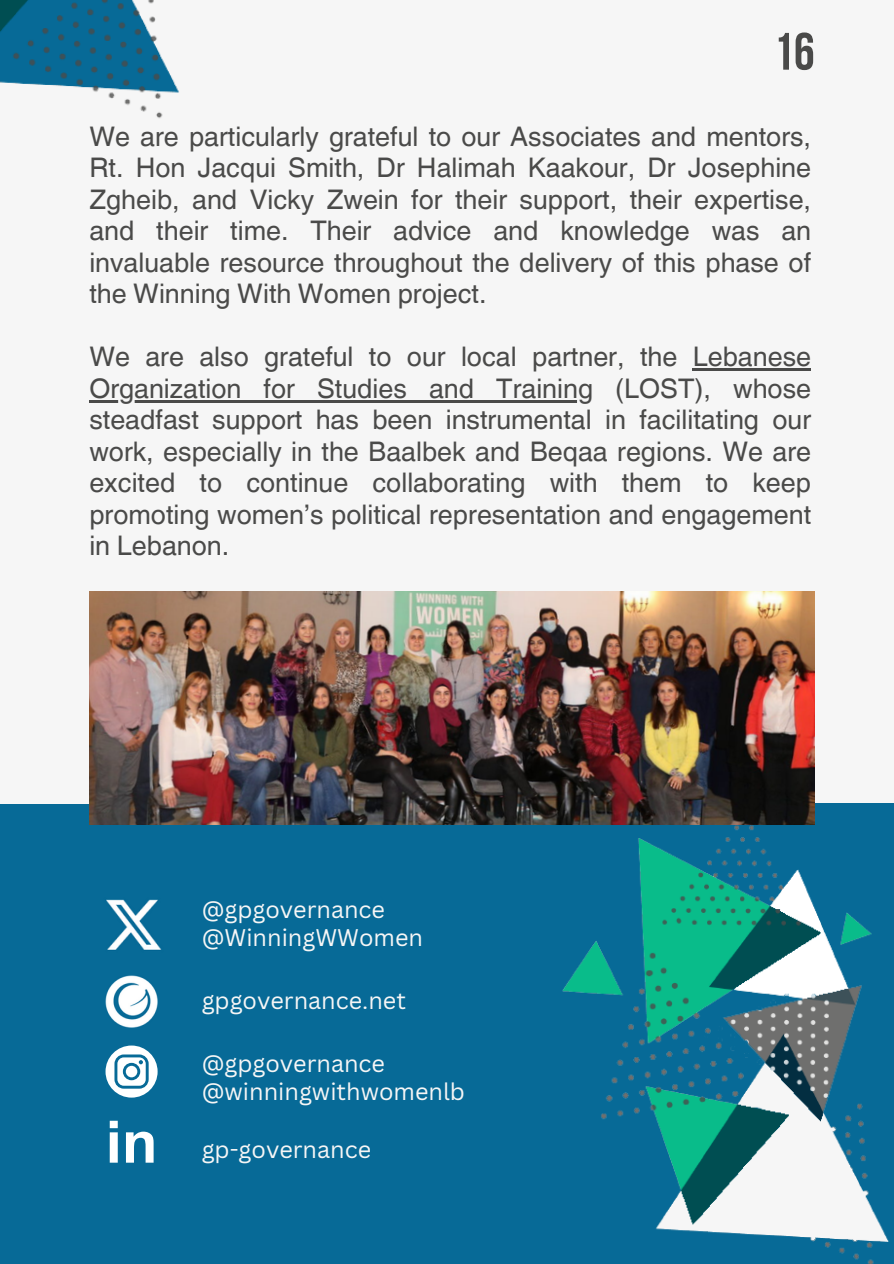
<style>
.page{position:relative;width:894px;height:1264px;background:#fff}
.page>*{position:absolute;margin:0;border:0;box-sizing:border-box;transform-origin:0 0}
.t1{font:700 58.5px "Arial MT Pro";color:#fff}
.t2{font:700 52.5px "Bebas Neue";color:#4a4a49}
.t3{font:27px/31.5px "Helvetica World";color:#4a4a49;text-align:justify}
.t4{font:23.4px "Canva Sans";color:#f6f6f6}
</style>
<div class="page">
<div style="left:0;top:0;width:893px;height:1263px;background:#f6f6f6"></div>
<img style="left:0;top:0;width:179px;height:119px">
<div style="left:0;top:803px;width:893px;height:460px;background:#076a97"></div>
<img style="left:559px;top:803px;width:330px;height:459px">
<img style="left:89px;top:591px;width:725px;height:233px">
<img style="left:106px;top:899px;width:56px;height:51px">
<img style="left:105px;top:975px;width:52px;height:52px">
<hr style="left:692px;top:368px;width:118px;height:3px;background:#4a4a49">
<hr style="left:89px;top:400px;width:504px;height:2px;background:#4a4a49">
<svg style="left:105px;top:1045px;width:52px;height:52px"></svg>
<p class="t2" style="left:772px;top:30px;width:43px">16</p>
<p class="t3" style="left:89px;top:120px;width:723px">We are particularly grateful to our Associates and mentors, Rt. Hon Jacqui Smith, Dr Halimah Kaakour, Dr Josephine Zgheib, and Vicky Zwein for their support, their expertise, and their time. Their advice and knowledge was an invaluable resource throughout the delivery of this phase of the Winning With Women project.</p>
<p class="t3" style="left:89px;top:341px;width:723px">We are also grateful to our local partner, the Lebanese Organization for Studies and Training (LOST), whose steadfast support has been instrumental in facilitating our work, especially in the Baalbek and Beqaa regions. We are excited to continue collaborating with them to keep promoting women’s political representation and engagement in Lebanon.</p>
<p class="t4" style="left:202px;top:892px;width:185px">@gpgovernance</p>
<p class="t4" style="left:202px;top:920px;width:223px">@WinningWWomen</p>
<p class="t4" style="left:202px;top:984px;width:206px">gpgovernance.net</p>
<p class="t1" style="left:105px;top:1120px;width:54px">in</p>
<p class="t4" style="left:202px;top:1046px;width:185px">@gpgovernance</p>
<p class="t4" style="left:202px;top:1074px;width:265px">@winningwithwomenlb</p>
<p class="t4" style="left:202px;top:1132px;width:171px">gp-governance</p>
</div>
